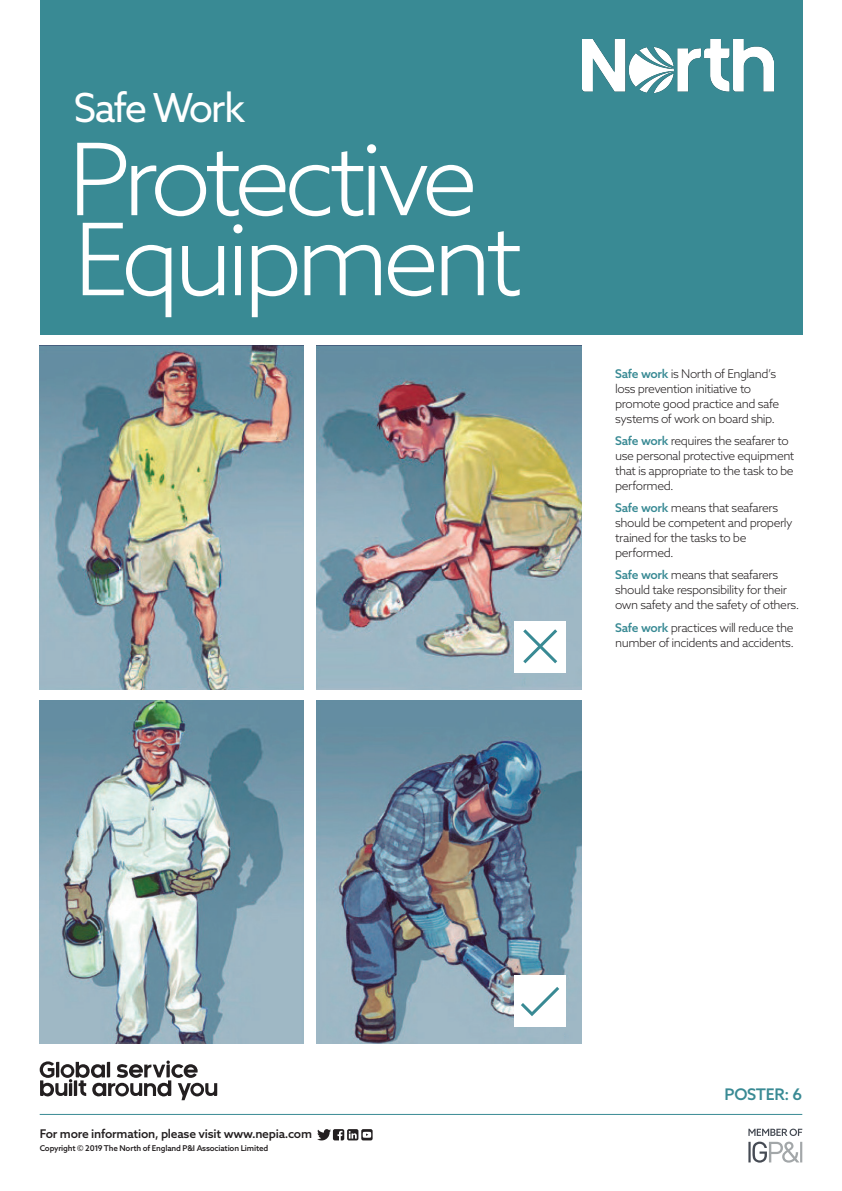
<style>
.page{position:relative;width:842px;height:1191px;background:#fff}
.page>*{position:absolute;margin:0;border:0;box-sizing:border-box;transform-origin:0 0}
.NORTH_-_Subject{font:300 100px/80px "Azo Sans";letter-spacing:-.065em;color:#fff}
.NORTH_-_Poster{font:40px "Azo Sans";letter-spacing:-.055em;color:#fff}
.NORTH_-_Number{font:500 16px "Azo Sans";letter-spacing:-.02em;color:#398a94}
.NORTH_-_Body__2_5{font:300 12px/15px "Azo Sans";letter-spacing:-.035em;color:#231f20}
.NORTH_-_Footer{font:500 12px "Azo Sans";letter-spacing:-.02em;color:#231f20}
.NORTH_-_Copyright{font:500 8px "Azo Sans";letter-spacing:-.02em;color:#231f20}
.s1{font-weight:500;color:#398a94}
</style>
<div class="page">
<div style="left:40px;top:0;width:762px;height:334px;background:#398a94"></div>
<hr style="left:40px;top:1114px;width:762px;height:1px;background:#398a94">
<img style="left:40px;top:346px;width:541px;height:343px">
<img style="left:40px;top:700px;width:541px;height:343px">
<div style="left:514px;top:975px;width:52px;height:51px;background:#fff"></div>
<svg style="left:521px;top:987px;width:39px;height:29px"></svg>
<div style="left:514px;top:621px;width:52px;height:51px;background:#fff"></div>
<svg style="left:523px;top:629px;width:35px;height:35px"></svg>
<svg style="left:40px;top:1060px;width:177px;height:40px"></svg>
<svg style="left:317px;top:1129px;width:56px;height:11px"></svg>
<svg style="left:748px;top:1128px;width:54px;height:34px"></svg>
<div style="left:305px;top:343px;width:11px;height:709px;background:#fff"></div>
<img style="left:582px;top:40px;width:192px;height:52px">
<p class="NORTH_-_Poster" style="left:74px;top:81px;width:173px">Safe Work</p>
<p class="NORTH_-_Subject" style="left:68px;top:138px;width:456px">Protective<br>Equipment</p>
<p class="NORTH_-_Body__2_5" style="left:615px;top:366px;width:165px"><span class="s1">Safe work</span> is North of England’s loss prevention initiative to promote good practice and safe systems of work on board ship.</p>
<p class="NORTH_-_Body__2_5" style="left:615px;top:433px;width:181px"><span class="s1">Safe work</span> requires the seafarer to use personal protective equipment that is appropriate to the task to be performed.</p>
<p class="NORTH_-_Body__2_5" style="left:615px;top:500px;width:179px"><span class="s1">Safe work</span> means that seafarers should be competent and properly trained for the tasks to be performed.</p>
<p class="NORTH_-_Body__2_5" style="left:615px;top:567px;width:186px"><span class="s1">Safe work</span> means that seafarers should take responsibility for their own safety and the safety of others.</p>
<p class="NORTH_-_Body__2_5" style="left:615px;top:619px;width:180px"><span class="s1">Safe work</span> practices will reduce the number of incidents and accidents.</p>
<p class="NORTH_-_Footer" style="left:40px;top:1126px;width:274px">For more information, please visit www.nepia.com</p>
<p class="NORTH_-_Copyright" style="left:40px;top:1143px;width:230px">Copyright © 2019 The North of England P&amp;I Association Limited</p>
<p class="NORTH_-_Number" style="left:724px;top:1084px;width:79px">POSTER: 6</p>
</div>
